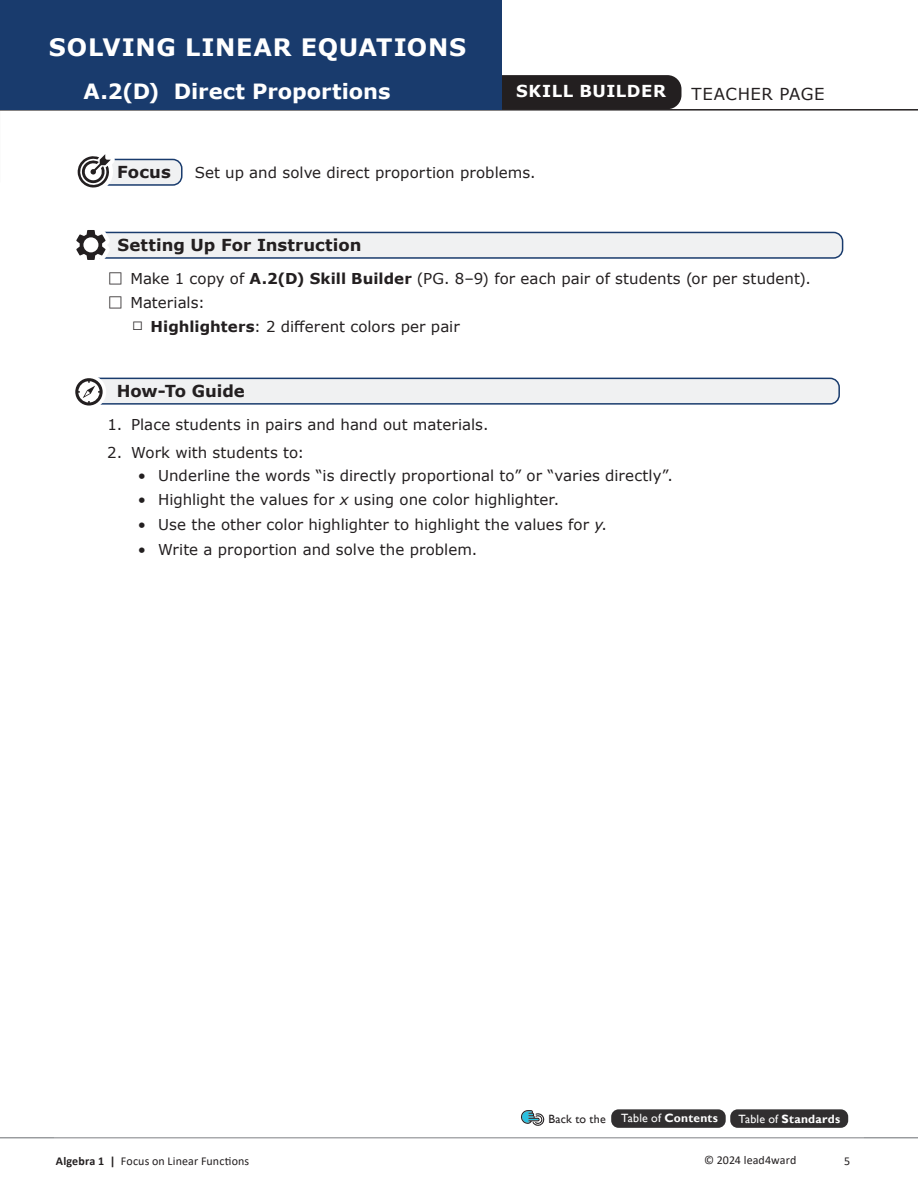
<style>
.page{position:relative;width:918px;height:1188px;background:#fff}
.page>*{position:absolute;margin:0;border:0;box-sizing:border-box;transform-origin:0 0}
.Main_Title{font:700 24px "Verdana";letter-spacing:.03em;color:#fff}
.Main_Title-2{font:700 21px "Verdana";color:#fff}
.Box_Title_icon{font:700 16.5px "Verdana";color:#231f20}
.Main_Title_white{font:700 16.5px "Verdana";letter-spacing:.035em;color:#fff}
.Text_10_indented_18{font:16.5px "Verdana";letter-spacing:.035em;color:#231f20}
.Purpose{font:700 16.5px "Verdana";letter-spacing:.005em;color:#231f20}
.Purpose-2{font:15px "Verdana";letter-spacing:.005em;color:#231f20}
.t1{font:12px "Calibri";letter-spacing:.01em;color:#231f20}
.Text{font:700 12px "Gill Sans";letter-spacing:.02em;color:#fff}
.Text-2{font:12px "Gill Sans";letter-spacing:.02em;color:#231f20}
.s1{font-weight:700}
.s2{font-style:italic}
.s3{font-weight:400}
</style>
<div class="page">
<hr style="left:0;top:1137px;width:918px;height:1px;background:#939598">
<hr style="left:0;top:109px;width:918px;height:2px;background:#231f20">
<div style="left:488px;top:75px;width:193px;height:34px;background:#231f20;border-radius:14px"></div>
<div style="left:0;top:0;width:501px;height:109px;background:#193b6d"></div>
<div style="left:85px;top:232px;width:758px;height:26px;background:#f0f1f2;border-radius:9px"></div>
<div style="left:85px;top:232px;width:758px;height:27px;border:2px solid #193b6d;border-radius:9px"></div>
<div style="left:99px;top:159px;width:83px;height:26px;background:#f0f1f2;border-radius:9px"></div>
<div style="left:99px;top:159px;width:84px;height:27px;border:2px solid #193b6d;border-radius:9px"></div>
<svg style="left:77px;top:154px;width:39px;height:34px"></svg>
<svg style="left:76px;top:230px;width:35px;height:30px"></svg>
<div style="left:90px;top:378px;width:749px;height:26px;background:#f0f1f2;border-radius:9px"></div>
<div style="left:89px;top:378px;width:751px;height:27px;border:2px solid #193b6d;border-radius:9px"></div>
<svg style="left:75px;top:377px;width:34px;height:29px"></svg>
<div style="left:730px;top:1109px;width:118px;height:19px;background:#312f30;border-radius:7px"></div>
<div style="left:611px;top:1109px;width:115px;height:19px;background:#312f30;border-radius:7px"></div>
<svg style="left:521px;top:1110px;width:23px;height:16px"></svg>
<p class="Main_Title" style="left:49px;top:30px;width:419px">SOLVING LINEAR EQUATIONS</p>
<p class="Main_Title-2" style="left:84px;top:76px;width:309px">A.2(D) Direct Proportions</p>
<p class="Main_Title_white" style="left:516px;top:80px;width:152px">SKILL BUILDER</p>
<p class="Text_10_indented_18" style="left:691px;top:83px;width:135px">TEACHER PAGE</p>
<p class="Purpose" style="left:117px;top:160px;width:55px">Focus</p>
<p class="Purpose-2" style="left:195px;top:162px;width:343px">Set up and solve direct proportion problems.</p>
<p class="Box_Title_icon" style="left:118px;top:233px;width:246px">Setting Up For Instruction</p>
<p class="Purpose-2" style="left:130px;top:268px;width:682px">Make 1 copy of <span class="s1">A.2(D) Skill Builder</span> (PG. 8–9) for each pair of students (or per student).</p>
<p class="Purpose-2" style="left:130px;top:292px;width:76px">Materials:</p>
<p class="Purpose-2" style="left:133px;top:316px;width:329px">□ <span class="s1">Highlighters</span>: 2 different colors per pair</p>
<p class="Box_Title_icon" style="left:117px;top:379px;width:130px">How-To Guide</p>
<p class="Purpose-2" style="left:108px;top:414px;width:382px">1. Place students in pairs and hand out materials.</p>
<p class="Purpose-2" style="left:107px;top:442px;width:199px">2. Work with students to:</p>
<p class="Purpose-2" style="left:138px;top:465px;width:537px">• Underline the words “is directly proportional to” or “varies directly”.</p>
<p class="Purpose-2" style="left:138px;top:490px;width:423px">• Highlight the values for <span class="s2">x</span> using one color highlighter.</p>
<p class="Purpose-2" style="left:138px;top:514px;width:471px">• Use the other color highlighter to highlight the values for <span class="s2">y</span>.</p>
<p class="Purpose-2" style="left:138px;top:539px;width:341px">• Write a proportion and solve the problem.</p>
<p class="Text-2" style="left:548px;top:1112px;width:59px">Back to the</p>
<p class="Text" style="left:621px;top:1111px;width:98px"><span class="s3">Table of</span> Contents</p>
<p class="Text" style="left:738px;top:1112px;width:103px"><span class="s3">Table of</span> Standards</p>
<p class="t1" style="left:56px;top:1153px;width:195px"><span class="s1">Algebra 1 |</span> Focus on Linear Functions</p>
<p class="t1" style="left:704px;top:1152px;width:94px">© 2024 lead4ward</p>
<p class="t1" style="left:844px;top:1153px;width:8px">5</p>
</div>
